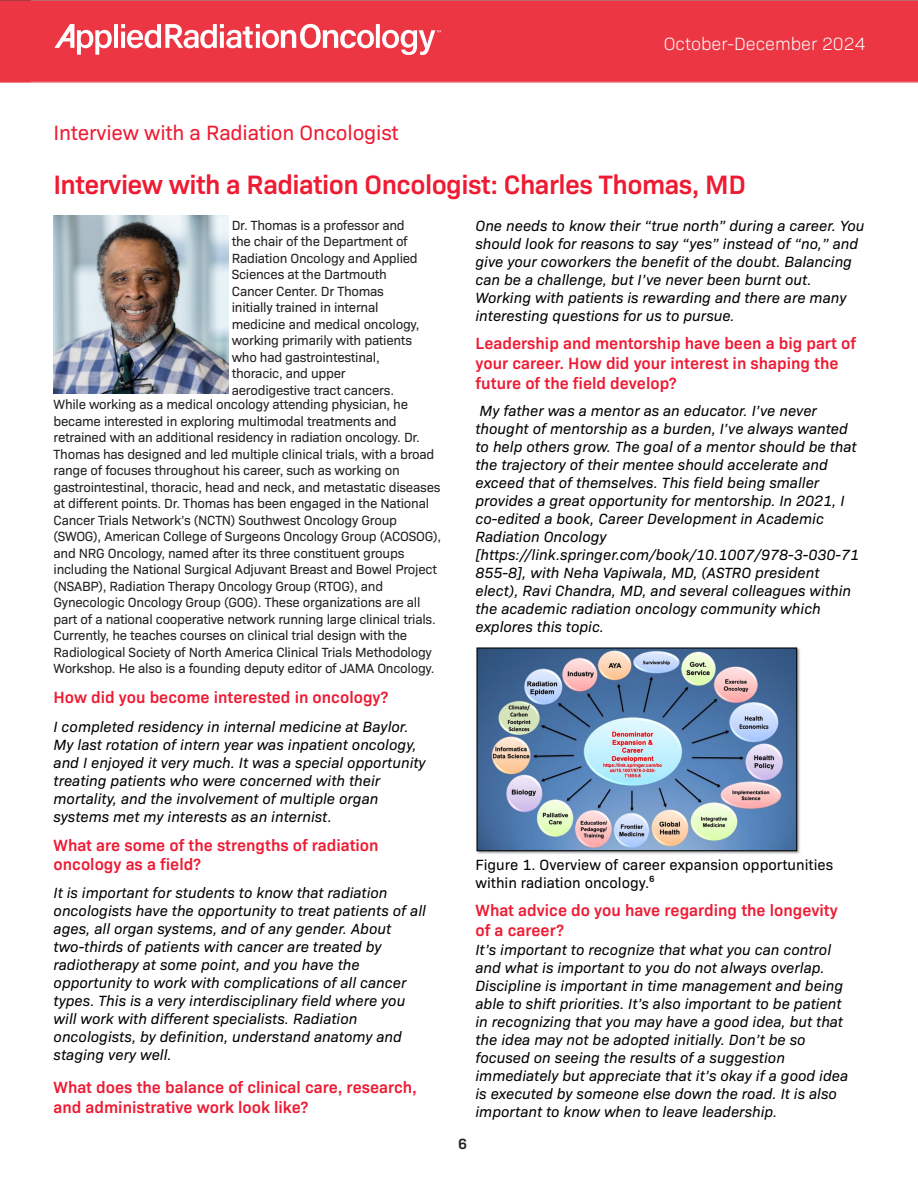
<style>
.page{position:relative;width:918px;height:1188px;background:#fff}
.page>*{position:absolute;margin:0;border:0;box-sizing:border-box;transform-origin:0 0}
.t1{font:600 27px "Bio Sans";letter-spacing:-.02em;color:#ee1b32}
.t2{font:21px "Bio Sans";letter-spacing:-.01em;color:#ee1b32}
.t3{font:300 18px "Bio Sans";color:#fff}
.t4{font:600 16.5px/19.8px "Bio Sans";color:#ed1b34}
.t5{font:italic 15px/18px "Bio Sans";color:#000}
.t6{font:15px/18px "Bio Sans";color:#000}
.t7{font:600 15px "Bio Sans";color:#221f1f}
.t8{font:13.5px/16.5px "Bio Sans";letter-spacing:-.02em;color:#221f1f}
</style>
<div class="page">
<div style="left:0;top:0;width:918px;height:83px;background:#ec3643"></div>
<svg style="left:54px;top:24px;width:387px;height:31px"></svg>
<img style="left:53px;top:215px;width:176px;height:178px">
<img style="left:476px;top:647px;width:324px;height:207px">
<h2 class="t2" style="left:54px;top:117px;width:347px">Interview with a Radiation Oncologist</h2>
<p class="t3" style="left:664px;top:31px;width:203px">October-December 2024</p>
<h1 class="t1" style="left:53px;top:165px;width:694px">Interview with a Radiation Oncologist: Charles Thomas, MD</h1>
<p class="t8" style="left:232px;top:216px;width:189px">Dr. Thomas is a professor and the chair of the Department of<br>Radiation Oncology and Applied<br>Sciences at the Dartmouth<br>Cancer Center. Dr Thomas initially trained in internal medicine and medical oncology, working primarily with patients who had gastrointestinal, thoracic, and upper aerodigestive tract cancers.</p>
<p class="t8" style="left:54px;top:396px;width:389px">While working as a medical oncology attending physician, he became interested in exploring multimodal treatments and retrained with an additional residency in radiation oncology. Dr.<br>Thomas has designed and led multiple clinical trials, with a broad range of focuses throughout his career, such as working on gastrointestinal, thoracic, head and neck, and metastatic diseases at different points. Dr. Thomas has been engaged in the National Cancer Trials Network’s (NCTN) Southwest Oncology Group (SWOG), American College of Surgeons Oncology Group (ACOSOG), and NRG Oncology, named after its three constituent groups including the National Surgical Adjuvant Breast and Bowel Project (NSABP), Radiation Therapy Oncology Group (RTOG), and Gynecologic Oncology Group (GOG). These organizations are all part of a national cooperative network running large clinical trials.<br>Currently, he teaches courses on clinical trial design with the Radiological Society of North America Clinical Trials Methodology Workshop. He also is a founding deputy editor of JAMA Oncology.</p>
<p class="t4" style="left:54px;top:686px;width:336px">How did you become interested in oncology?</p>
<p class="t5" style="left:54px;top:717px;width:374px">I completed residency in internal medicine at Baylor.<br>My last rotation of intern year was inpatient oncology, and I enjoyed it very much. It was a special opportunity treating patients who were concerned with their mortality, and the involvement of multiple organ systems met my interests as an internist.</p>
<p class="t4" style="left:54px;top:834px;width:327px">What are some of the strengths of radiation oncology as a field?</p>
<p class="t5" style="left:54px;top:883px;width:374px">It is important for students to know that radiation oncologists have the opportunity to treat patients of all ages, all organ systems, and of any gender. About two-thirds of patients with cancer are treated by radiotherapy at some point, and you have the opportunity to work with complications of all cancer types. This is a very interdisciplinary field where you will work with different specialists. Radiation oncologists, by definition, understand anatomy and staging very well.</p>
<p class="t4" style="left:54px;top:1076px;width:365px">What does the balance of clinical care, research, and administrative work look like?</p>
<p class="t5" style="left:476px;top:216px;width:390px">One needs to know their “true north” during a career. You should look for reasons to say “yes” instead of “no,” and give your coworkers the benefit of the doubt. Balancing can be a challenge, but I’ve never been burnt out.<br>Working with patients is rewarding and there are many interesting questions for us to pursue.</p>
<p class="t4" style="left:476px;top:332px;width:382px">Leadership and mentorship have been a big part of your career. How did your interest in shaping the future of the field develop?</p>
<p class="t5" style="left:476px;top:401px;width:385px">My father was a mentor as an educator. I’ve never thought of mentorship as a burden, I’ve always wanted to help others grow. The goal of a mentor should be that the trajectory of their mentee should accelerate and exceed that of themselves. This field being smaller provides a great opportunity for mentorship. In 2021, I co-edited a book, Career Development in Academic Radiation Oncology [https://link.springer.com/book/10.1007/978-3-030-71<br>855-8], with Neha Vapiwala, MD, (ASTRO president elect), Ravi Chandra, MD, and several colleagues within the academic radiation oncology community which explores this topic.</p>
<p class="t7" style="left:458px;top:1132px;width:10px">6</p>
<p class="t6" style="left:476px;top:855px;width:359px">Figure 1. Overview of career expansion opportunities within radiation oncology.⁶</p>
<p class="t4" style="left:476px;top:899px;width:364px">What advice do you have regarding the longevity of a career?</p>
<p class="t5" style="left:476px;top:940px;width:374px">It’s important to recognize that what you can control and what is important to you do not always overlap.<br>Discipline is important in time management and being able to shift priorities. It’s also important to be patient in recognizing that you may have a good idea, but that the idea may not be adopted initially. Don’t be so focused on seeing the results of a suggestion immediately but appreciate that it’s okay if a good idea is executed by someone else down the road. It is also important to know when to leave leadership.</p>
</div>
